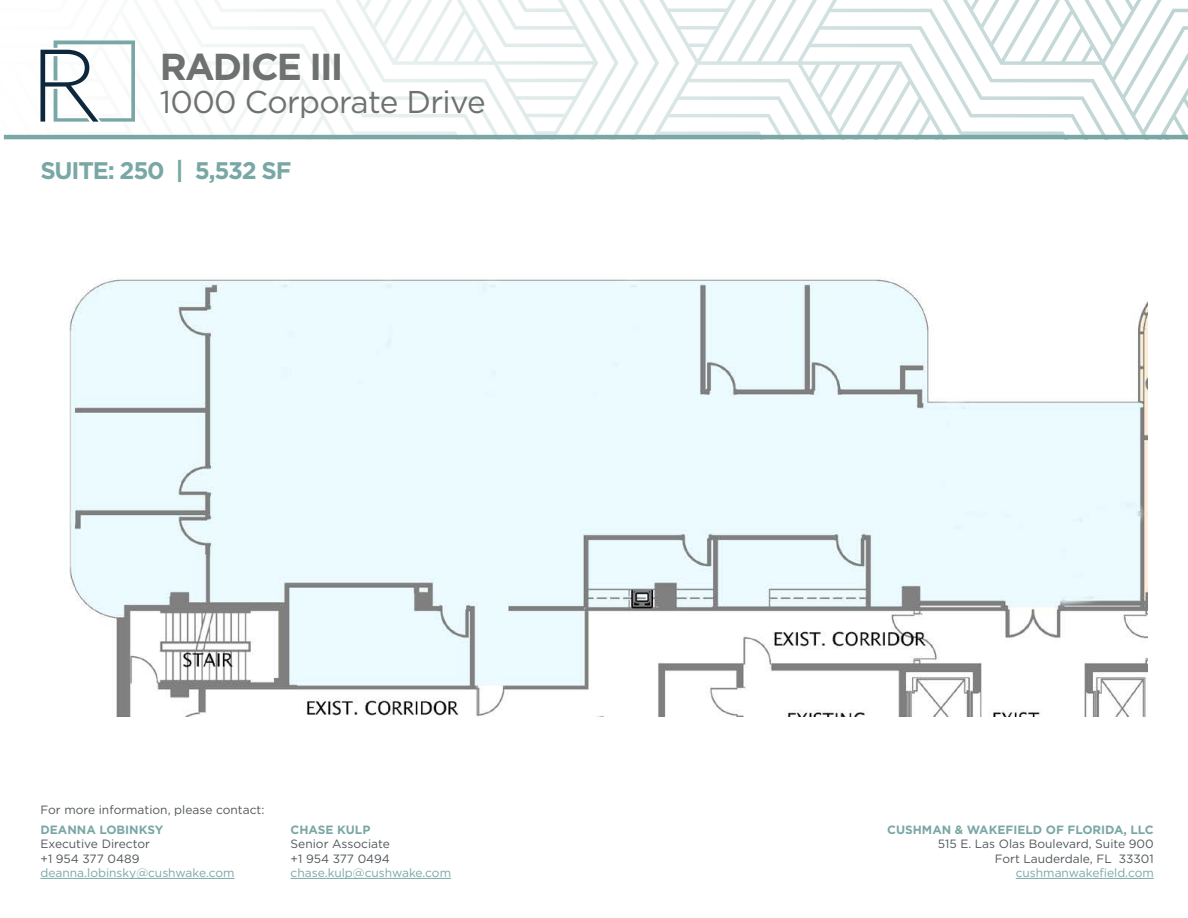
<style>
.page{position:relative;width:1188px;height:918px;background:#fff}
.page>*{position:absolute;margin:0;border:0;box-sizing:border-box;transform-origin:0 0}
.t1{font:700 37.5px "Gotham";letter-spacing:-.05em;color:#6f7171}
.t2{font:31.5px "Gotham";letter-spacing:-.02em;color:#6f7171}
.t3{font:700 24px "Gotham";letter-spacing:-.05em;color:#79a7a5}
.t4{font:12px/14.4px "Gotham";color:#52575a}
.t5{font:12px "Gotham";color:#79a7a5}
.t6{font:700 12px "Gotham";color:#79a7a5}
</style>
<div class="page">
<svg style="left:3px;top:0;width:1185px;height:139px"></svg>
<hr style="left:4px;top:135px;width:1184px;height:4px;background:#79a7a5">
<svg style="left:40px;top:40px;width:95px;height:82px"></svg>
<hr style="left:40px;top:878px;width:195px;height:1px;background:#79a7a5">
<hr style="left:291px;top:878px;width:160px;height:1px;background:#79a7a5">
<hr style="left:1016px;top:878px;width:138px;height:1px;background:#79a7a5">
<img style="left:69px;top:279px;width:1079px;height:438px">
<h1 class="t1" style="left:160px;top:41px;width:185px">RADICE III</h1>
<h2 class="t2" style="left:160px;top:81px;width:328px">1000 Corporate Drive</h2>
<h3 class="t3" style="left:40px;top:155px;width:253px">SUITE: 250 | 5,532 SF</h3>
<p class="t4" style="left:41px;top:803px;width:225px">For more information, please contact:</p>
<p class="t6" style="left:40px;top:822px;width:124px">DEANNA LOBINKSY</p>
<p class="t4" style="left:40px;top:837px;width:111px">Executive Director +1 954 377 0489</p>
<p class="t5" style="left:40px;top:865px;width:196px">deanna.lobinsky@cushwake.com</p>
<p class="t6" style="left:291px;top:822px;width:81px">CHASE KULP</p>
<p class="t4" style="left:291px;top:837px;width:101px">Senior Associate +1 954 377 0494</p>
<p class="t5" style="left:291px;top:865px;width:162px">chase.kulp@cushwake.com</p>
<p class="t6" style="left:887px;top:822px;width:268px">CUSHMAN &amp; WAKEFIELD OF FLORIDA, LLC</p>
<p class="t4" style="left:938px;top:837px;width:218px;text-align:right">515 E. Las Olas Boulevard, Suite 900<br>Fort Lauderdale, FL 33301</p>
<p class="t5" style="left:1016px;top:865px;width:140px">cushmanwakefield.com</p>
</div>
